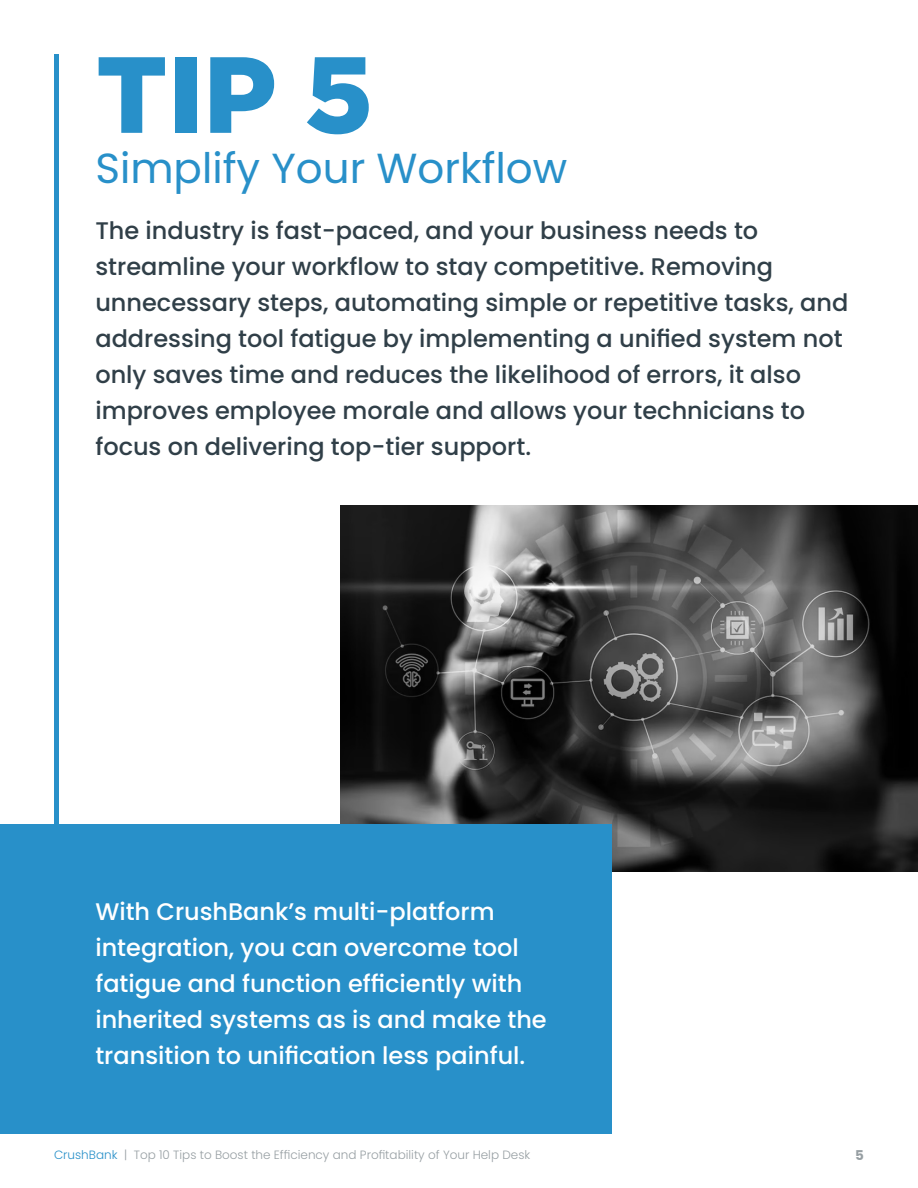
<style>
.page{position:relative;width:918px;height:1188px;background:#fff}
.page>*{position:absolute;margin:0;border:0;box-sizing:border-box;transform-origin:0 0}
.t1{font:900 108px "Gotham";color:#2890c9}
.t2{font:42px "Poppins";color:#2890c9}
.t3{font:500 24px/36px "Poppins";color:#303f48}
.t4{font:500 24px/36px "Poppins";color:#fff}
.t5{font:700 13.5px "Poppins";color:#979fa3}
.t6{font:300 12px "Poppins";color:#979fa3}
.s1{color:#2890c9}
</style>
<div class="page">
<div style="left:54px;top:54px;width:5px;height:1080px;background:#2890c9"></div>
<img style="left:340px;top:506px;width:578px;height:366px">
<div style="left:0;top:824px;width:612px;height:310px;background:#2890c9"></div>
<p class="t1" style="left:96px;top:32px;width:278px">TIP 5</p>
<p class="t2" style="left:95px;top:144px;width:473px">Simplify Your Workflow</p>
<p class="t3" style="left:95px;top:213px;width:754px">The industry is fast-paced, and your business needs to streamline your workflow to stay competitive. Removing unnecessary steps, automating simple or repetitive tasks, and addressing tool fatigue by implementing a unified system not only saves time and reduces the likelihood of errors, it also improves employee morale and allows your technicians to focus on delivering top-tier support.</p>
<p class="t4" style="left:95px;top:894px;width:453px">With CrushBank’s multi-platform integration, you can overcome tool fatigue and function efficiently with inherited systems as is and make the transition to unification less painful.</p>
<p class="t6" style="left:54px;top:1148px;width:478px"><span class="s1">CrushBank</span> | Top 10 Tips to Boost the Efficiency and Profitability of Your Help Desk</p>
<p class="t5" style="left:855px;top:1147px;width:10px">5</p>
</div>
